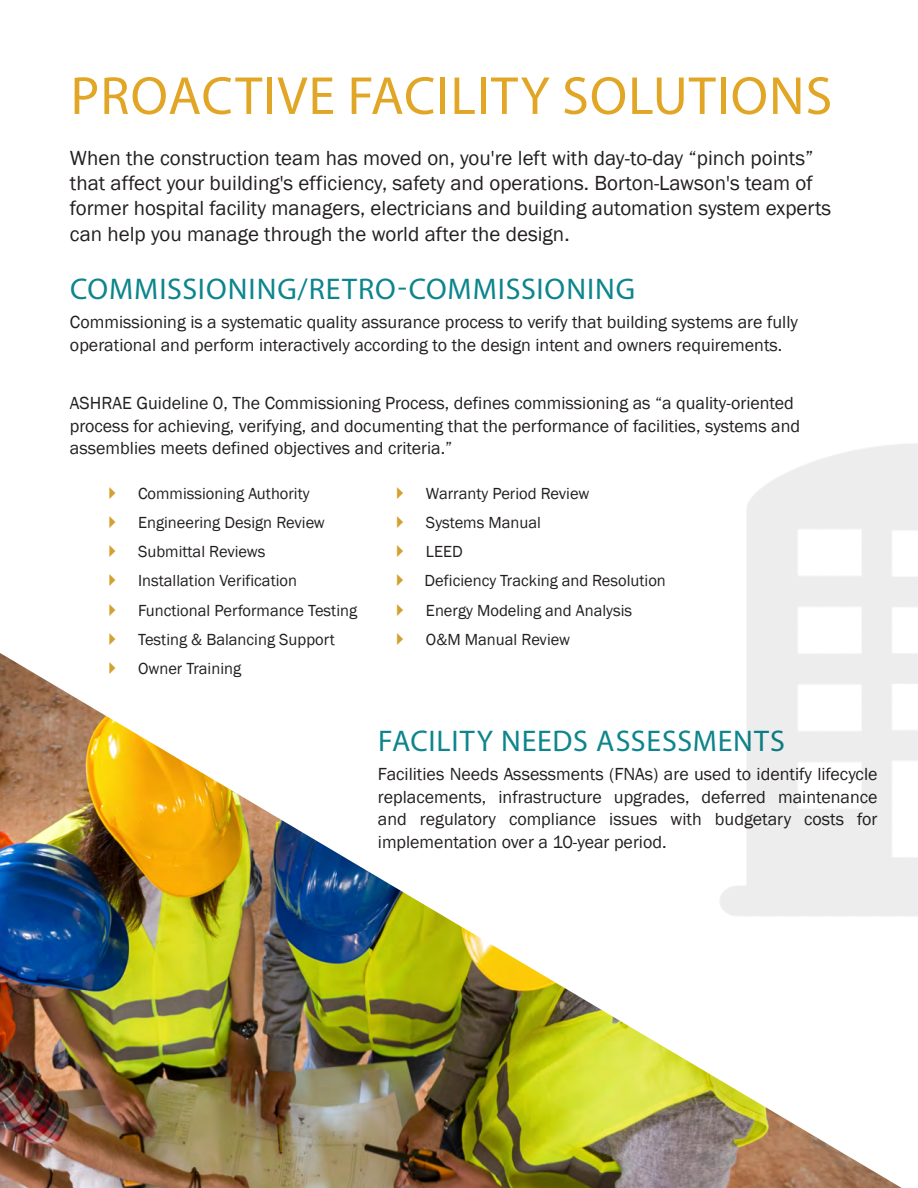
<style>
.page{position:relative;width:918px;height:1188px;background:#fff}
.page>*{position:absolute;margin:0;border:0;box-sizing:border-box;transform-origin:0 0}
.t1{font:54px "Myriad Pro";letter-spacing:.02em;color:#e2a627}
.t2{font:30px "Myriad Pro";letter-spacing:.03em;color:#0d858c}
.t3{font:21px/25.2px "Franklin Gothic";color:#231f20}
.t4{font:18px/22.5px "Franklin Gothic";color:#231f20}
.t5{font:16.5px "Franklin Gothic";color:#231f20}
</style>
<div class="page">
<img style="left:0;top:653px;width:902px;height:535px">
<img style="left:620px;top:444px;width:298px;height:507px">
<svg style="left:109px;top:662px;width:24px;height:13px"></svg>
<p class="t1" style="left:71px;top:63px;width:763px">PROACTIVE FACILITY SOLUTIONS</p>
<p class="t3" style="left:70px;top:146px;width:763px">When the construction team has moved on, you're left with day-to-day “pinch points” that affect your building's efficiency, safety and operations. Borton-Lawson's team of former hospital facility managers, electricians and building automation system experts can help you manage through the world after the design.</p>
<p class="t2" style="left:70px;top:270px;width:567px">COMMISSIONING/RETRO-COMMISSIONING</p>
<p class="t4" style="left:70px;top:311px;width:730px">Commissioning is a systematic quality assurance process to verify that building systems are fully operational and perform interactively according to the design intent and owners requirements.</p>
<p class="t4" style="left:70px;top:392px;width:732px">ASHRAE Guideline 0, The Commissioning Process, defines commissioning as “a quality-oriented process for achieving, verifying, and documenting that the performance of facilities, systems and assemblies meets defined objectives and criteria.”</p>
<p class="t5" style="left:138px;top:483px;width:173px">Commissioning Authority</p>
<p class="t5" style="left:138px;top:512px;width:188px">Engineering Design Review</p>
<p class="t5" style="left:138px;top:541px;width:129px">Submittal Reviews</p>
<p class="t5" style="left:138px;top:571px;width:161px">Installation Verification</p>
<p class="t5" style="left:138px;top:600px;width:221px">Functional Performance Testing</p>
<p class="t5" style="left:138px;top:629px;width:198px">Testing &amp; Balancing Support</p>
<p class="t5" style="left:138px;top:658px;width:105px">Owner Training</p>
<p class="t5" style="left:426px;top:483px;width:165px">Warranty Period Review</p>
<p class="t5" style="left:426px;top:512px;width:117px">Systems Manual</p>
<p class="t5" style="left:426px;top:541px;width:38px">LEED</p>
<p class="t5" style="left:425px;top:571px;width:243px">Deficiency Tracking and Resolution</p>
<p class="t5" style="left:426px;top:600px;width:208px">Energy Modeling and Analysis</p>
<p class="t5" style="left:426px;top:629px;width:146px">O&amp;M Manual Review</p>
<p class="t2" style="left:378px;top:722px;width:408px">FACILITY NEEDS ASSESSMENTS</p>
<p class="t4" style="left:378px;top:763px;width:501px;text-align:justify">Facilities Needs Assessments (FNAs) are used to identify lifecycle replacements, infrastructure upgrades, deferred maintenance and regulatory compliance issues with budgetary costs for implementation over a 10-year period.</p>
</div>
